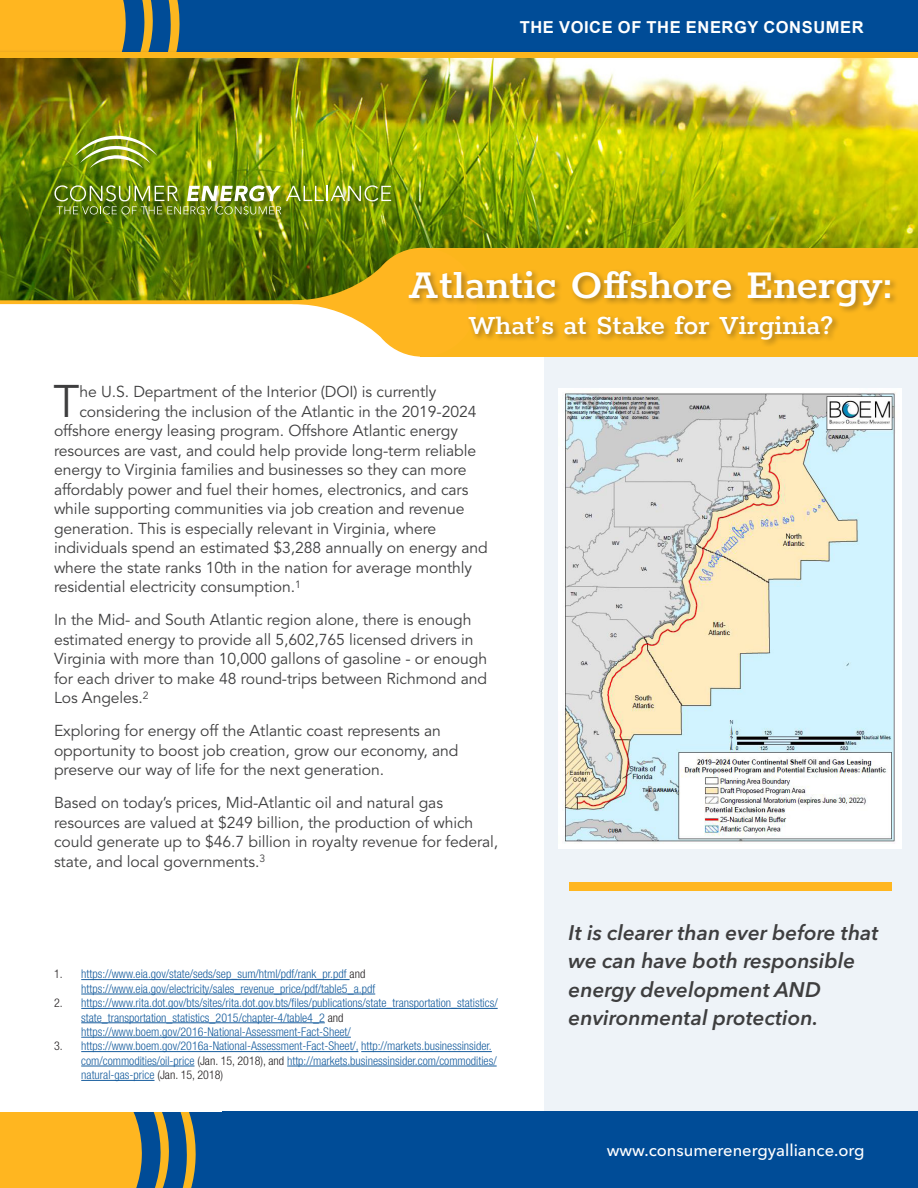
<style>
.page{position:relative;width:918px;height:1188px;background:#fff}
.page>*{position:absolute;margin:0;border:0;box-sizing:border-box;transform-origin:0 0}
.t1{font:45.3px "Avenir LT Std";color:#3e3e3f}
.t2{font:600 45px "Rokkitt";color:#fff}
.t3{font:600 30px "Rokkitt";color:#fff}
.t4{font:italic 600 21px/28.5px "Avenir Next LT Pro";color:#3e3e3f}
.t5{font:500 16.5px "Avenir Next LT Pro";color:#fff}
.t6{font:700 16.5px "Arial";letter-spacing:.035em;color:#fff}
.t7{font:15.75px/19.5px "Avenir LT Std";letter-spacing:-.005em;color:#3e3e3f}
.t8{font:300 condensed 12px/14.4px "Helvetica Neue LT Std";color:#175d9e}
.s1{color:#231f20}
</style>
<div class="page">
<div style="left:544px;top:350px;width:374px;height:764px;background:#eef3f8"></div>
<div style="left:0;top:0;width:918px;height:52px;background:#004c97"></div>
<svg style="left:0;top:0;width:180px;height:50px"></svg>
<div style="left:0;top:50px;width:918px;height:16px;background:#231f20;opacity:.37"></div>
<div style="left:0;top:52px;width:918px;height:6px;background:#fcb61c"></div>
<img style="left:0;top:58px;width:918px;height:242px">
<div style="left:54px;top:135px;width:347px;height:90px;background:#231f20;opacity:.42"></div>
<img style="left:54px;top:185px;width:337px;height:30px">
<svg style="left:75px;top:136px;width:82px;height:32px;background:#92a938"></svg>
<div style="left:421px;top:248px;width:497px;height:109px;background:#fcb61c"></div>
<div style="left:368px;top:248px;width:109px;height:109px;background:#ffb620;border-radius:50%"></div>
<svg style="left:0;top:300px;width:292px;height:4px"></svg>
<svg style="left:292px;top:267px;width:89px;height:70px"></svg>
<div style="left:406px;top:268px;width:492px;height:80px;background:#231f20;opacity:.4"></div>
<img style="left:558px;top:389px;width:344px;height:459px">
<div style="left:0;top:1111px;width:918px;height:77px;background:#004c97"></div>
<svg style="left:0;top:1111px;width:197px;height:77px"></svg>
<hr style="left:81px;top:979px;width:269px;height:1px;background:#175d9e">
<hr style="left:81px;top:994px;width:294px;height:1px;background:#175d9e">
<hr style="left:81px;top:1008px;width:417px;height:1px;background:#175d9e">
<hr style="left:81px;top:1023px;width:244px;height:1px;background:#175d9e">
<hr style="left:81px;top:1037px;width:270px;height:1px;background:#175d9e">
<hr style="left:81px;top:1051px;width:277px;height:1px;background:#175d9e">
<hr style="left:361px;top:1051px;width:131px;height:1px;background:#175d9e">
<hr style="left:81px;top:1066px;width:114px;height:1px;background:#175d9e">
<hr style="left:287px;top:1066px;width:210px;height:1px;background:#175d9e">
<hr style="left:81px;top:1080px;width:74px;height:1px;background:#175d9e">
<div style="left:569px;top:882px;width:323px;height:8px;background:#ffb620"></div>
<p class="t6" style="left:520px;top:16px;width:345px">THE VOICE OF THE ENERGY CONSUMER</p>
<p class="t2" style="left:408px;top:253px;width:487px">Atlantic Offshore Energy:</p>
<p class="t3" style="left:468px;top:304px;width:367px">What’s at Stake for Virginia?</p>
<p class="t1" style="left:53px;top:375px;width:28px">T</p>
<p class="t7" style="left:79px;top:382px;width:359px">he U.S. Department of the Interior (DOI) is currently</p>
<p class="t7" style="left:79px;top:402px;width:399px">considering the inclusion of the Atlantic in the 2019-2024</p>
<p class="t7" style="left:54px;top:421px;width:405px">offshore energy leasing program. Offshore Atlantic energy</p>
<p class="t7" style="left:54px;top:441px;width:424px">resources are vast, and could help provide long-term reliable</p>
<p class="t7" style="left:54px;top:460px;width:414px">energy to Virginia families and businesses so they can more</p>
<p class="t7" style="left:54px;top:480px;width:416px">affordably power and fuel their homes, electronics, and cars</p>
<p class="t7" style="left:54px;top:499px;width:412px">while supporting communities via job creation and revenue</p>
<p class="t7" style="left:54px;top:519px;width:384px">generation. This is especially relevant in Virginia, where</p>
<p class="t7" style="left:54px;top:538px;width:435px">individuals spend an estimated $3,288 annually on energy and</p>
<p class="t7" style="left:54px;top:558px;width:420px">where the state ranks 10th in the nation for average monthly</p>
<p class="t7" style="left:54px;top:577px;width:249px">residential electricity consumption.<sup>1</sup></p>
<p class="t7" style="left:54px;top:610px;width:435px">In the Mid- and South Atlantic region alone, there is enough estimated energy to provide all 5,602,765 licensed drivers in Virginia with more than 10,000 gallons of gasoline - or enough for each driver to make 48 round-trips between Richmond and Los Angeles.<sup>2</sup></p>
<p class="t7" style="left:54px;top:721px;width:406px">Exploring for energy off the Atlantic coast represents an opportunity to boost job creation, grow our economy, and preserve our way of life for the next generation.</p>
<p class="t7" style="left:54px;top:793px;width:446px">Based on today’s prices, Mid-Atlantic oil and natural gas resources are valued at $249 billion, the production of which could generate up to $46.7 billion in royalty revenue for federal, state, and local governments.<sup>3</sup></p>
<p class="t8" style="left:81px;top:967px;width:296px;text-indent:-27px"><span class="s1">1.</span> https://www.eia.gov/state/seds/sep_sum/html/pdf/rank_pr.pdf <span class="s1">and </span>https://www.eia.gov/electricity/sales_revenue_price/pdf/table5_a.pdf</p>
<p class="t8" style="left:81px;top:996px;width:418px;text-indent:-27px"><span class="s1">2.</span> https://www.rita.dot.gov/bts/sites/rita.dot.gov.bts/files/publications/state_transportation_statistics/ state_transportation_statistics_2015/chapter-4/table4_2 <span class="s1">and </span>https://www.boem.gov/2016-National-Assessment-Fact-Sheet/</p>
<p class="t8" style="left:81px;top:1039px;width:417px;text-indent:-27px"><span class="s1">3.</span> https://www.boem.gov/2016a-National-Assessment-Fact-Sheet/, http://markets.businessinsider. com/commodities/oil-price <span class="s1">(Jan. 15, 2018), and</span> http://markets.businessinsider.com/commodities/ natural-gas-price <span class="s1">(Jan. 15, 2018)</span></p>
<p class="t4" style="left:569px;top:918px;width:311px">It is clearer than ever before that we can have both responsible energy development AND environmental protection.</p>
<p class="t5" style="left:607px;top:1140px;width:259px">www.consumerenergyalliance.org</p>
</div>
